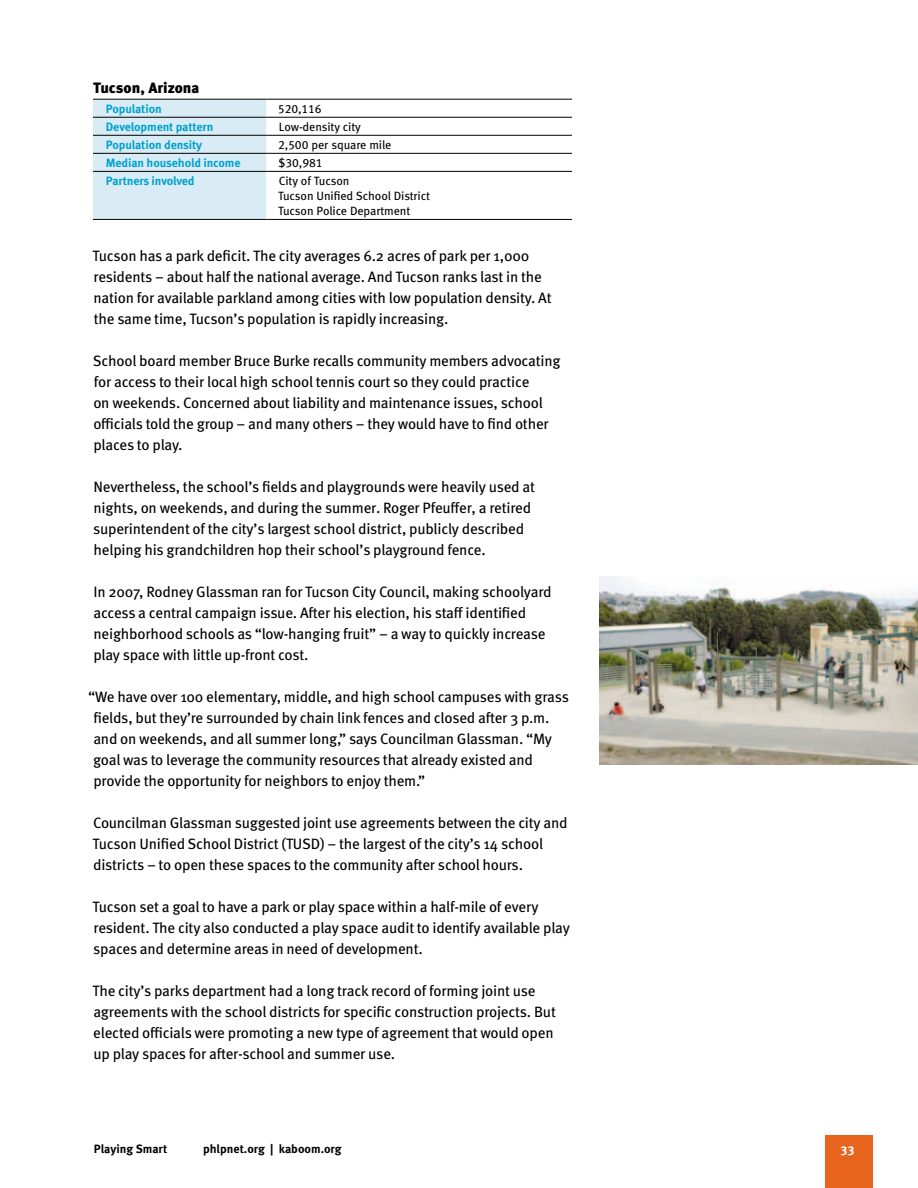
<style>
.page{position:relative;width:918px;height:1188px;background:#fff}
.page>*{position:absolute;margin:0;border:0;box-sizing:border-box;transform-origin:0 0}
.t1{font:15px/21px "Meta OT";letter-spacing:-.015em;color:#000}
.t2{font:900 15px "Meta OT";color:#000}
.t3{font:700 12.75px "Meta OT";color:#fff}
.t4{font:12px/15px "Meta OT";letter-spacing:-.01em;color:#000}
.t5{font:700 12px "Meta OT";letter-spacing:-.01em;color:#00a2cc}
.t6{font:700 12px "Meta OT";color:#000}
</style>
<div class="page">
<div style="left:825px;top:1135px;width:48px;height:53px;background:#e8631b"></div>
<div style="left:93px;top:100px;width:173px;height:119px;background:#d9ecf5"></div>
<hr style="left:93px;top:117px;width:173px;height:1px;background:#000">
<hr style="left:266px;top:117px;width:306px;height:1px;background:#000">
<hr style="left:93px;top:135px;width:173px;height:1px;background:#000">
<hr style="left:266px;top:135px;width:306px;height:1px;background:#000">
<hr style="left:93px;top:153px;width:173px;height:1px;background:#000">
<hr style="left:266px;top:153px;width:306px;height:1px;background:#000">
<hr style="left:93px;top:171px;width:173px;height:1px;background:#000">
<hr style="left:93px;top:219px;width:173px;height:1px;background:#000">
<hr style="left:266px;top:219px;width:306px;height:1px;background:#000">
<hr style="left:93px;top:99px;width:173px;height:1px;background:#000">
<hr style="left:266px;top:99px;width:306px;height:1px;background:#000">
<hr style="left:266px;top:171px;width:306px;height:1px;background:#000">
<img style="left:599px;top:576px;width:319px;height:189px">
<p class="t2" style="left:93px;top:79px;width:108px">Tucson, Arizona</p>
<p class="t5" style="left:106px;top:101px;width:57px">Population</p>
<p class="t4" style="left:278px;top:101px;width:45px">520,116</p>
<p class="t5" style="left:106px;top:119px;width:109px">Development pattern</p>
<p class="t4" style="left:279px;top:119px;width:84px">Low-density city</p>
<p class="t5" style="left:106px;top:137px;width:98px">Population density</p>
<p class="t4" style="left:278px;top:137px;width:115px">2,500 per square mile</p>
<p class="t5" style="left:106px;top:155px;width:136px">Median household income</p>
<p class="t4" style="left:278px;top:155px;width:46px">$30,981</p>
<p class="t5" style="left:106px;top:173px;width:90px">Partners involved</p>
<p class="t4" style="left:278px;top:173px;width:154px">City of Tucson<br>Tucson Unified School District<br>Tucson Police Department</p>
<p class="t1" style="left:92px;top:245px;width:461px">Tucson has a park deficit. The city averages 6.2 acres of park per 1,000 residents – about half the national average. And Tucson ranks last in the nation for available parkland among cities with low population density. At the same time, Tucson’s population is rapidly increasing.</p>
<p class="t1" style="left:93px;top:350px;width:469px">School board member Bruce Burke recalls community members advocating for access to their local high school tennis court so they could practice<br>on weekends. Concerned about liability and maintenance issues, school officials told the group – and many others – they would have to find other places to play.</p>
<p class="t1" style="left:93px;top:476px;width:443px">Nevertheless, the school’s fields and playgrounds were heavily used at nights, on weekends, and during the summer. Roger Pfeuffer, a retired superintendent of the city’s largest school district, publicly described helping his grandchildren hop their school’s playground fence.</p>
<p class="t1" style="left:93px;top:581px;width:460px">In 2007, Rodney Glassman ran for Tucson City Council, making schoolyard access a central campaign issue. After his election, his staff identified neighborhood schools as “low-hanging fruit” – a way to quickly increase play space with little up-front cost.</p>
<p class="t1" style="left:93px;top:686px;width:477px;text-indent:-5px">“We have over 100 elementary, middle, and high school campuses with grass fields, but they’re surrounded by chain link fences and closed after 3 p.m. and on weekends, and all summer long,” says Councilman Glassman. “My goal was to leverage the community resources that already existed and provide the opportunity for neighbors to enjoy them.”</p>
<p class="t1" style="left:92px;top:812px;width:477px">Councilman Glassman suggested joint use agreements between the city and<br>Tucson Unified School District (TUSD) – the largest of the city’s 14 school districts – to open these spaces to the community after school hours.</p>
<p class="t1" style="left:92px;top:896px;width:479px">Tucson set a goal to have a park or play space within a half-mile of every resident. The city also conducted a play space audit to identify available play spaces and determine areas in need of development.</p>
<p class="t1" style="left:92px;top:980px;width:465px">The city’s parks department had a long track record of forming joint use agreements with the school districts for specific construction projects. But elected officials were promoting a new type of agreement that would open up play spaces for after-school and summer use.</p>
<p class="t6" style="left:94px;top:1141px;width:75px">Playing Smart</p>
<p class="t6" style="left:203px;top:1141px;width:140px">phlpnet.org | kaboom.org</p>
<p class="t3" style="left:840px;top:1140px;width:15px">33</p>
</div>
